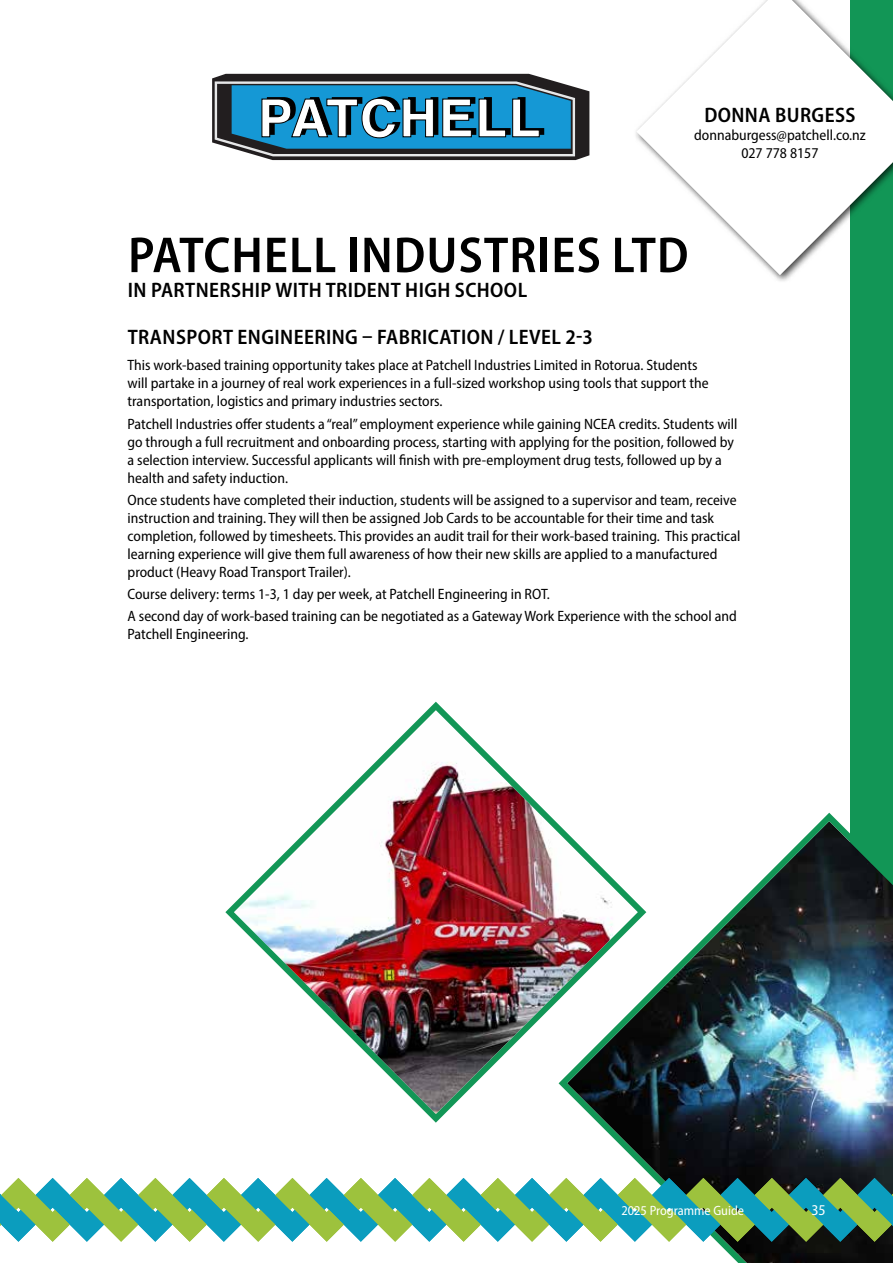
<style>
.page{position:relative;width:893px;height:1263px;background:#fff}
.page>*{position:absolute;margin:0;border:0;box-sizing:border-box;transform-origin:0 0}
.t1{font:600 semi-condensed 51px "Myriad Pro";letter-spacing:.02em;color:#000}
.t2{font:600 semi-condensed 21px "Myriad Pro";letter-spacing:.02em;color:#000}
.t3{font:semi-condensed 15px/18px "Myriad Pro";color:#000}
.t4{font:semi-condensed 15px "Myriad Pro";color:#fff}
.t5{font:semi-condensed 13.5px "Myriad Pro";color:#fff}
</style>
<div class="page">
<img style="left:225px;top:701px;width:329px;height:422px">
<div style="left:850px;top:0;width:43px;height:1263px;background:#129656"></div>
<img style="left:554px;top:812px;width:339px;height:451px">
<div style="left:633px;top:0;width:260px;height:284px;background:#000;opacity:.75"></div>
<svg style="left:636px;top:0;width:257px;height:275px"></svg>
<svg style="left:212px;top:74px;width:377px;height:86px"></svg>
<svg style="left:0;top:1178px;width:893px;height:64px"></svg>
<h2 class="t2" style="left:704px;top:101px;width:153px">DONNA BURGESS</h2>
<p class="t3" style="left:694px;top:125px;width:173px;text-align:center">donnaburgess@patchell.co.nz<br>027 778 8157</p>
<h1 class="t1" style="left:128px;top:223px;width:562px">PATCHELL INDUSTRIES LTD</h1>
<h2 class="t2" style="left:128px;top:277px;width:401px">IN PARTNERSHIP WITH TRIDENT HIGH SCHOOL</h2>
<h2 class="t2" style="left:128px;top:324px;width:467px">TRANSPORT ENGINEERING – FABRICATION / LEVEL 2-3</h2>
<p class="t3" style="left:128px;top:356px;width:582px">This work-based training opportunity takes place at Patchell Industries Limited in Rotorua. Students will partake in a journey of real work experiences in a full-sized workshop using tools that support the transportation, logistics and primary industries sectors.</p>
<p class="t3" style="left:128px;top:414px;width:611px">Patchell Industries offer students a “real” employment experience while gaining NCEA credits. Students will go through a full recruitment and onboarding process, starting with applying for the position, followed by a selection interview. Successful applicants will finish with pre-employment drug tests, followed up by a health and safety induction.</p>
<p class="t3" style="left:128px;top:491px;width:614px">Once students have completed their induction, students will be assigned to a supervisor and team, receive instruction and training. They will then be assigned Job Cards to be accountable for their time and task completion, followed by timesheets. This provides an audit trail for their work-based training. This practical learning experience will give them full awareness of how their new skills are applied to a manufactured product (Heavy Road Transport Trailer).</p>
<p class="t3" style="left:128px;top:583px;width:611px;line-height:22.2px">Course delivery: terms 1-3, 1 day per week, at Patchell Engineering in ROT.<br>A second day of work-based training can be negotiated as a Gateway Work Experience with the school and</p>
<p class="t3" style="left:128px;top:625px;width:122px">Patchell Engineering.</p>
<p class="t5" style="left:621px;top:1202px;width:124px">2025 Programme Guide</p>
<p class="t4" style="left:811px;top:1201px;width:16px">35</p>
</div>
